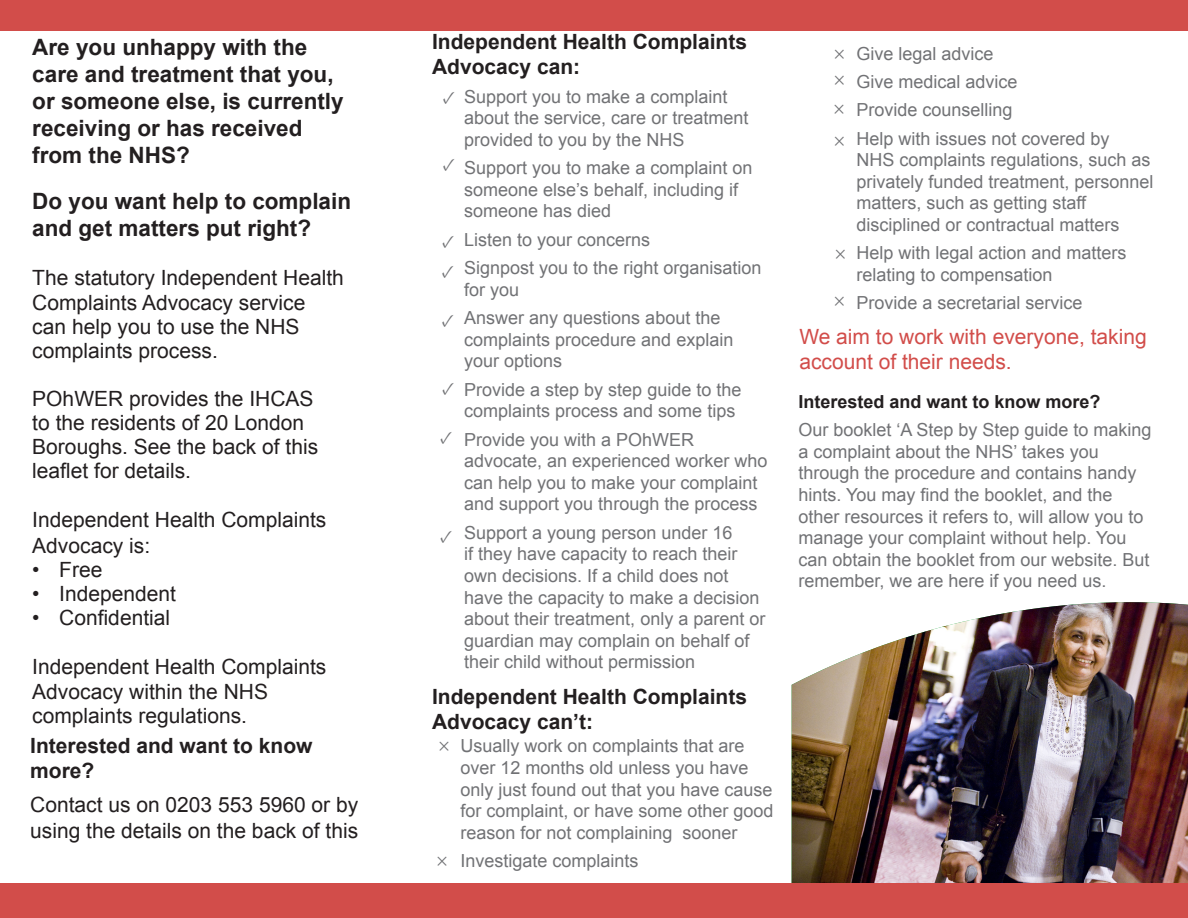
<style>
.page{position:relative;width:1188px;height:918px;background:#fff}
.page>*{position:absolute;margin:0;border:0;box-sizing:border-box;transform-origin:0 0}
.t1{font:700 22.5px/27px "Arial";color:#231f20}
.t2{font:21px/24.5px "Arial";color:#231f20}
.t3{font:700 21px/25.2px "Arial";color:#231f20}
.t4{font:21px/25.2px "Arial";color:#d24d4a}
.t5{font:19.5px "Minion Pro";color:#717275}
.t6{font:18px/21.6px "Arial";color:#717275}
.t7{font:700 18px "Arial";color:#231f20}
.t8{font:18px "Minion Pro";color:#717275}
</style>
<div class="page">
<div style="left:0;top:0;width:1188px;height:30px;background:#d24d4a"></div>
<img style="left:792px;top:602px;width:396px;height:281px">
<div style="left:0;top:883px;width:1188px;height:35px;background:#d24d4a"></div>
<p class="t1" style="left:32px;top:35px;width:313px">Are you unhappy with the care and treatment that you, or someone else, is currently receiving or has received from the NHS?</p>
<p class="t1" style="left:32px;top:188px;width:320px">Do you want help to complain and get matters put right?</p>
<p class="t2" style="left:32px;top:266px;width:313px">The statutory Independent Health<br>Complaints Advocacy service can help you to use the NHS complaints process.</p>
<p class="t2" style="left:32px;top:387px;width:287px;line-height:24px">POhWER provides the IHCAS to the residents of 20 London<br>Boroughs. See the back of this leaflet for details.</p>
<p class="t2" style="left:32px;top:508px;width:296px;line-height:25.2px">Independent Health Complaints<br>Advocacy is:</p>
<p class="t2" style="left:32px;top:557px;width:72px">• Free</p>
<p class="t2" style="left:32px;top:581px;width:145px">• Independent</p>
<p class="t2" style="left:32px;top:605px;width:139px">• Confidential</p>
<p class="t2" style="left:32px;top:654px;width:296px">Independent Health Complaints<br>Advocacy within the NHS complaints regulations.</p>
<p class="t3" style="left:30px;top:733px;width:284px">Interested and want to know more?</p>
<p class="t2" style="left:30px;top:793px;width:330px;line-height:25.2px">Contact us on 0203 553 5960 or by using the details on the back of this</p>
<p class="t3" style="left:432px;top:30px;width:317px">Independent Health Complaints<br>Advocacy can:</p>
<p class="t6" style="left:464px;top:86px;width:286px">Support you to make a complaint about the service, care or treatment provided to you by the NHS</p>
<p class="t6" style="left:464px;top:157px;width:290px">Support you to make a complaint on someone else’s behalf, including if someone has died</p>
<p class="t6" style="left:464px;top:229px;width:188px">Listen to your concerns</p>
<p class="t6" style="left:464px;top:257px;width:299px">Signpost you to the right organisation for you</p>
<p class="t6" style="left:464px;top:307px;width:271px">Answer any questions about the complaints procedure and explain your options</p>
<p class="t6" style="left:464px;top:379px;width:279px">Provide a step by step guide to the complaints process and some tips</p>
<p class="t6" style="left:464px;top:429px;width:305px">Provide you with a POhWER advocate, an experienced worker who can help you to make your complaint and support you through the process</p>
<p class="t6" style="left:464px;top:522px;width:303px">Support a young person under 16<br>if they have capacity to reach their own decisions. If a child does not have the capacity to make a decision about their treatment, only a parent or guardian may complain on behalf of their child without permission</p>
<p class="t3" style="left:432px;top:685px;width:317px">Independent Health Complaints<br>Advocacy can’t:</p>
<p class="t6" style="left:460px;top:735px;width:315px">Usually work on complaints that are over 12 months old unless you have only just found out that you have cause for complaint, or have some other good reason for not complaining sooner</p>
<p class="t6" style="left:460px;top:850px;width:180px">Investigate complaints</p>
<p class="t8" style="left:443px;top:85px;width:14px">✓</p>
<p class="t8" style="left:443px;top:153px;width:14px">✓</p>
<p class="t8" style="left:442px;top:229px;width:14px">✓</p>
<p class="t8" style="left:442px;top:259px;width:14px">✓</p>
<p class="t8" style="left:442px;top:308px;width:14px">✓</p>
<p class="t8" style="left:442px;top:376px;width:14px">✓</p>
<p class="t8" style="left:440px;top:425px;width:14px">✓</p>
<p class="t8" style="left:440px;top:525px;width:14px">✓</p>
<p class="t5" style="left:438px;top:732px;width:13px">×</p>
<p class="t5" style="left:436px;top:847px;width:13px">×</p>
<p class="t5" style="left:834px;top:40px;width:13px">×</p>
<p class="t5" style="left:834px;top:66px;width:13px">×</p>
<p class="t5" style="left:834px;top:94px;width:13px">×</p>
<p class="t5" style="left:834px;top:126px;width:13px">×</p>
<p class="t5" style="left:835px;top:240px;width:13px">×</p>
<p class="t5" style="left:834px;top:287px;width:13px">×</p>
<p class="t6" style="left:856px;top:43px;width:139px">Give legal advice</p>
<p class="t6" style="left:856px;top:71px;width:163px">Give medical advice</p>
<p class="t6" style="left:856px;top:99px;width:158px">Provide counselling</p>
<p class="t6" style="left:856px;top:128px;width:299px">Help with issues not covered by<br>NHS complaints regulations, such as privately funded treatment, personnel matters, such as getting staff disciplined or contractual matters</p>
<p class="t6" style="left:856px;top:242px;width:272px">Help with legal action and matters relating to compensation</p>
<p class="t6" style="left:856px;top:292px;width:228px">Provide a secretarial service</p>
<p class="t4" style="left:799px;top:324px;width:349px">We aim to work with everyone, taking account of their needs.</p>
<p class="t7" style="left:798px;top:389px;width:304px">Interested and want to know more?</p>
<p class="t6" style="left:798px;top:419px;width:355px">Our booklet ‘A Step by Step guide to making a complaint about the NHS’ takes you through the procedure and contains handy hints. You may find the booklet, and the other resources it refers to, will allow you to manage your complaint without help. You can obtain the booklet from our website. But remember, we are here if you need us.</p>
</div>
